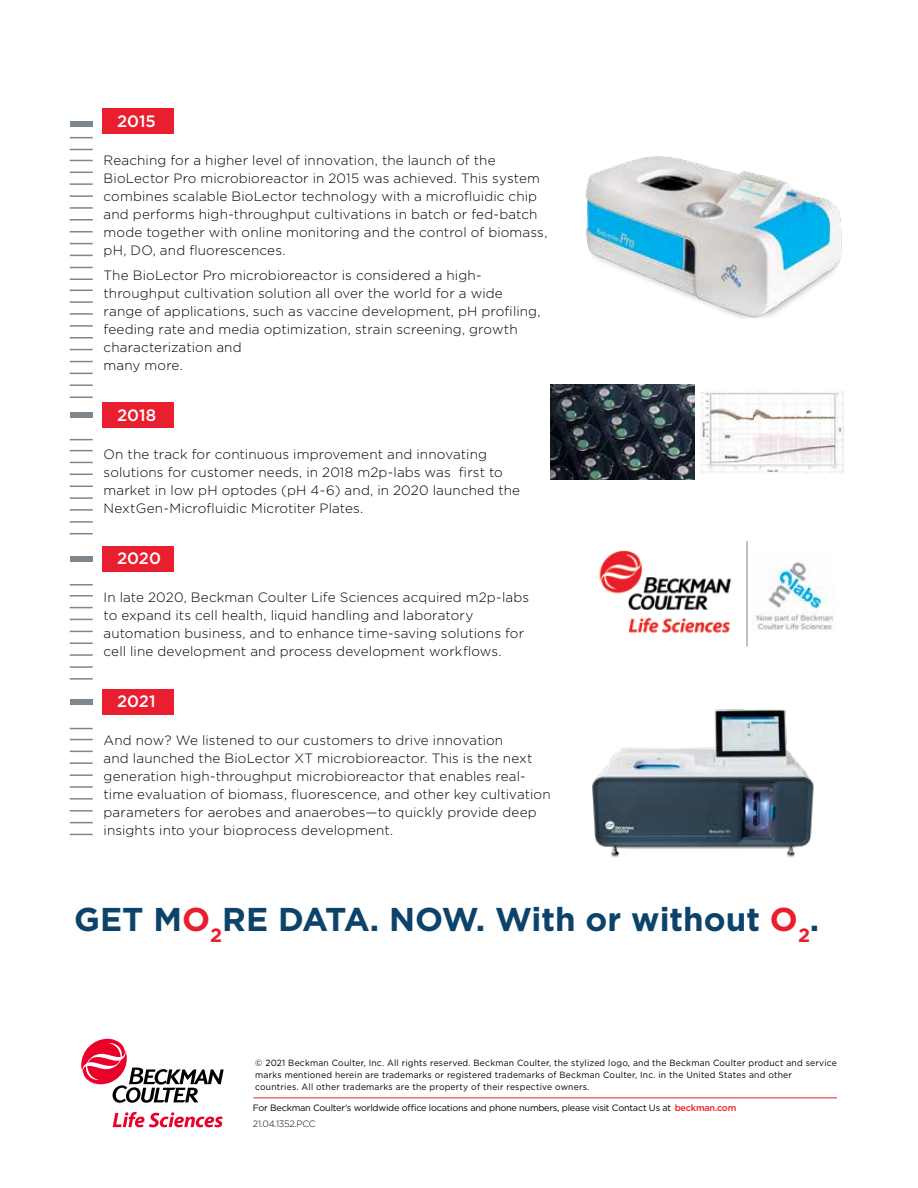
<style>
.page{position:relative;width:918px;height:1188px;background:#fff}
.page>*{position:absolute;margin:0;border:0;box-sizing:border-box;transform-origin:0 0}
.t1{font:700 33px "Gotham";color:#0c436a}
.t2{font:500 16.5px "Gotham";color:#fff}
.t3{font:300 13.5px/18px "Gotham";letter-spacing:.01em;color:#000}
.t4{font:9.15px/15.9px "Gotham";letter-spacing:-.025em;color:#000}
.t5{font:9px/12px "Gotham";letter-spacing:.025em;color:#000;scale:.95 1}
.s1{color:#e91e2e}
.s2{font-weight:500;color:#ed1d24}
.s3{font-weight:300}
</style>
<div class="page">
<div style="left:103px;top:108px;width:71px;height:26px;background:#e91e2e"></div>
<div style="left:103px;top:402px;width:71px;height:26px;background:#e91e2e"></div>
<div style="left:103px;top:546px;width:71px;height:26px;background:#e91e2e"></div>
<div style="left:103px;top:689px;width:71px;height:26px;background:#e91e2e"></div>
<img style="left:585px;top:156px;width:257px;height:163px">
<hr style="left:253px;top:1097px;width:584px;height:1px;background:#ed1d24">
<svg style="left:81px;top:1039px;width:143px;height:64px"></svg>
<svg style="left:113px;top:1112px;width:110px;height:15px"></svg>
<img style="left:551px;top:384px;width:143px;height:96px">
<img style="left:700px;top:390px;width:144px;height:84px">
<img style="left:599px;top:550px;width:132px;height:83px">
<img style="left:756px;top:560px;width:78px;height:70px">
<hr style="left:747px;top:541px;width:1px;height:106px;background:#7d868c">
<img style="left:592px;top:709px;width:222px;height:149px">
<div style="left:70px;top:121px;width:23px;height:5px;background:#7d868c"></div>
<div style="left:70px;top:412px;width:23px;height:6px;background:#7d868c"></div>
<div style="left:70px;top:557px;width:23px;height:5px;background:#7d868c"></div>
<div style="left:70px;top:699px;width:23px;height:6px;background:#7d868c"></div>
<svg style="left:70px;top:255px;width:23px;height:1px"></svg>
<hr style="left:70px;top:219px;width:23px;height:2px;background:#7d868c">
<hr style="left:70px;top:183px;width:23px;height:2px;background:#7d868c">
<svg style="left:70px;top:243px;width:23px;height:1px"></svg>
<hr style="left:70px;top:207px;width:23px;height:2px;background:#7d868c">
<svg style="left:70px;top:172px;width:23px;height:1px"></svg>
<svg style="left:70px;top:149px;width:23px;height:1px"></svg>
<hr style="left:70px;top:231px;width:23px;height:2px;background:#7d868c">
<hr style="left:70px;top:195px;width:23px;height:2px;background:#7d868c">
<svg style="left:70px;top:160px;width:23px;height:1px"></svg>
<svg style="left:70px;top:137px;width:23px;height:1px"></svg>
<hr style="left:70px;top:509px;width:23px;height:2px;background:#7d868c">
<svg style="left:70px;top:474px;width:23px;height:1px"></svg>
<svg style="left:70px;top:533px;width:23px;height:1px"></svg>
<hr style="left:70px;top:497px;width:23px;height:2px;background:#7d868c">
<svg style="left:70px;top:462px;width:23px;height:1px"></svg>
<svg style="left:70px;top:439px;width:23px;height:1px"></svg>
<hr style="left:70px;top:521px;width:23px;height:2px;background:#7d868c">
<svg style="left:70px;top:486px;width:23px;height:1px"></svg>
<svg style="left:70px;top:450px;width:23px;height:1px"></svg>
<hr style="left:70px;top:654px;width:23px;height:2px;background:#7d868c">
<svg style="left:70px;top:619px;width:23px;height:1px"></svg>
<hr style="left:70px;top:678px;width:23px;height:2px;background:#7d868c">
<hr style="left:70px;top:642px;width:23px;height:2px;background:#7d868c">
<svg style="left:70px;top:607px;width:23px;height:1px"></svg>
<hr style="left:70px;top:584px;width:23px;height:2px;background:#7d868c">
<hr style="left:70px;top:666px;width:23px;height:2px;background:#7d868c">
<svg style="left:70px;top:631px;width:23px;height:1px"></svg>
<hr style="left:70px;top:595px;width:23px;height:2px;background:#7d868c">
<svg style="left:70px;top:834px;width:23px;height:1px"></svg>
<hr style="left:70px;top:798px;width:23px;height:2px;background:#7d868c">
<hr style="left:70px;top:762px;width:23px;height:2px;background:#7d868c">
<svg style="left:70px;top:822px;width:23px;height:1px"></svg>
<hr style="left:70px;top:786px;width:23px;height:2px;background:#7d868c">
<svg style="left:70px;top:751px;width:23px;height:1px"></svg>
<svg style="left:70px;top:728px;width:23px;height:1px"></svg>
<hr style="left:70px;top:810px;width:23px;height:2px;background:#7d868c">
<hr style="left:70px;top:774px;width:23px;height:2px;background:#7d868c">
<svg style="left:70px;top:739px;width:23px;height:1px"></svg>
<hr style="left:70px;top:384px;width:23px;height:2px;background:#7d868c">
<svg style="left:70px;top:349px;width:23px;height:1px"></svg>
<hr style="left:70px;top:313px;width:23px;height:2px;background:#7d868c">
<svg style="left:70px;top:373px;width:23px;height:1px"></svg>
<svg style="left:70px;top:337px;width:23px;height:1px"></svg>
<hr style="left:70px;top:301px;width:23px;height:2px;background:#7d868c">
<svg style="left:70px;top:279px;width:23px;height:1px"></svg>
<svg style="left:70px;top:361px;width:23px;height:1px"></svg>
<hr style="left:70px;top:325px;width:23px;height:2px;background:#7d868c">
<svg style="left:70px;top:290px;width:23px;height:1px"></svg>
<svg style="left:70px;top:267px;width:23px;height:1px"></svg>
<svg style="left:70px;top:397px;width:23px;height:1px"></svg>
<p class="t2" style="left:117px;top:111px;width:40px">2015</p>
<p class="t3" style="left:104px;top:151px;width:445px">Reaching for a higher level of innovation, the launch of the BioLector Pro microbioreactor in 2015 was achieved. This system combines scalable BioLector technology with a microfluidic chip and performs high-throughput cultivations in batch or fed-batch mode together with online monitoring and the control of biomass, pH, DO, and fluorescences.</p>
<p class="t3" style="left:104px;top:266px;width:439px">The BioLector Pro microbioreactor is considered a high&shy;throughput cultivation solution all over the world for a wide range of applications, such as vaccine development, pH profiling, feeding rate and media optimization, strain screening, growth characterization and<br>many more.</p>
<p class="t2" style="left:117px;top:404px;width:41px">2018</p>
<p class="t3" style="left:104px;top:445px;width:418px">On the track for continuous improvement and innovating solutions for customer needs, in 2018 m2p-labs was first to market in low pH optodes (pH 4-6) and, in 2020 launched the NextGen-Microfluidic Microtiter Plates.</p>
<p class="t2" style="left:117px;top:547px;width:45px">2020</p>
<p class="t3" style="left:104px;top:588px;width:427px">In late 2020, Beckman Coulter Life Sciences acquired m2p-labs to expand its cell health, liquid handling and laboratory automation business, and to enhance time-saving solutions for cell line development and process development workflows.</p>
<p class="t2" style="left:117px;top:690px;width:40px">2021</p>
<p class="t3" style="left:104px;top:731px;width:449px">And now? We listened to our customers to drive innovation<br>and launched the BioLector XT microbioreactor. This is the next generation high-throughput microbioreactor that enables real&shy;time evaluation of biomass, fluorescence, and other key cultivation parameters for aerobes and anaerobes—to quickly provide deep insights into your bioprocess development.</p>
<h1 class="t1" style="left:74px;top:897px;width:747px">GET M<span class="s1">O</span><sub>2</sub>RE DATA. NOW. With or without <span class="s1">O</span><sub>2</sub>.</h1>
<p class="t5" style="left:255px;top:1057px;width:614px">© 2021 Beckman Coulter, Inc. All rights reserved. Beckman Coulter, the stylized logo, and the Beckman Coulter product and service marks mentioned herein are trademarks or registered trademarks of Beckman Coulter, Inc. in the United States and other countries. All other trademarks are the property of their respective owners.</p>
<p class="t4" style="left:253px;top:1100px;width:485px">For Beckman Coulter’s worldwide office locations and phone numbers, please visit Contact Us at <span class="s2">beckman.com<br></span><span class="s3">21.04.1352.PCC</span></p>
</div>
